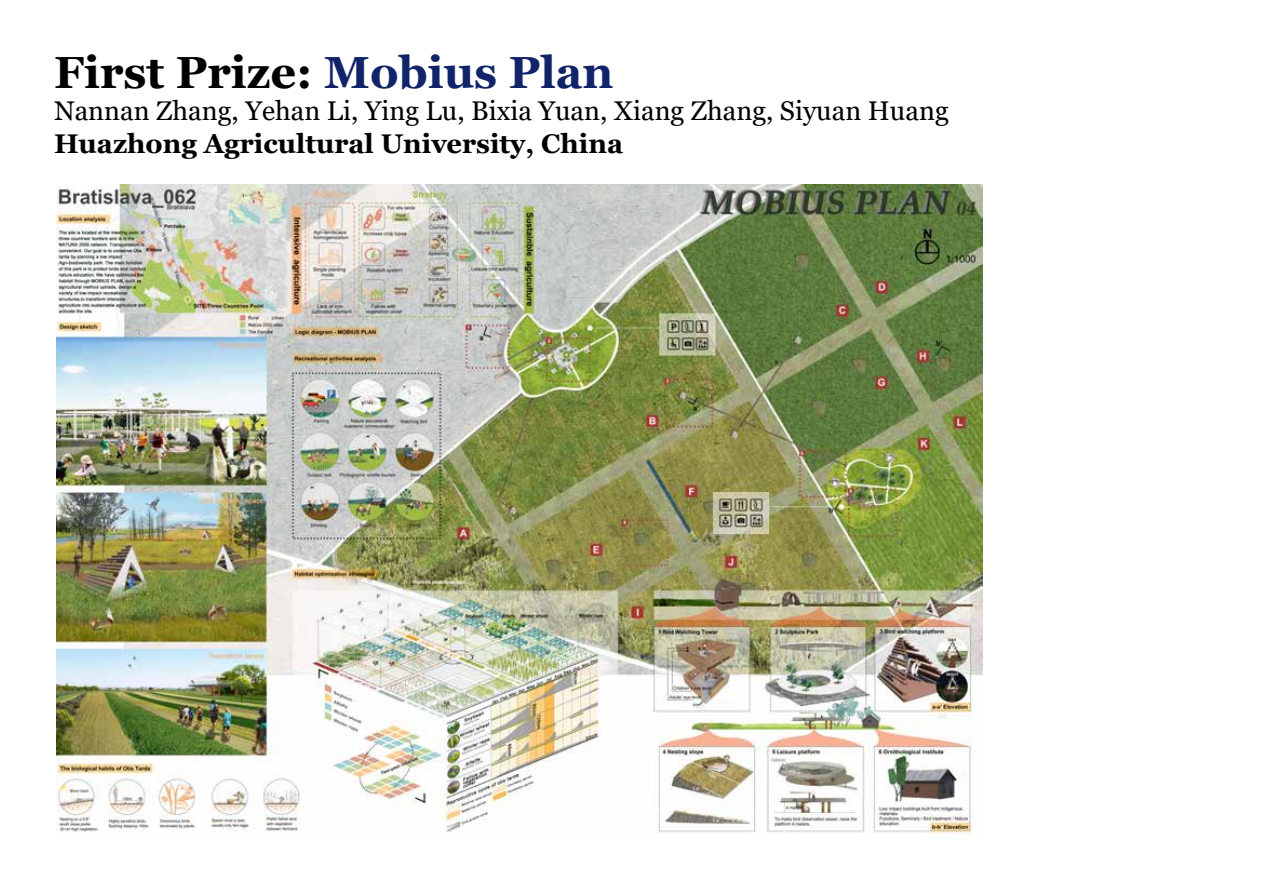
<style>
.page{position:relative;width:1263px;height:893px;background:#fff}
.page>*{position:absolute;margin:0;border:0;box-sizing:border-box;transform-origin:0 0}
.t1{font:700 45px "Georgia";color:#000}
.t2{font:27px "Georgia";color:#000}
.t3{font:700 27px "Georgia";color:#000}
.s1{color:#112369}
</style>
<div class="page">
<img style="left:56px;top:185px;width:926px;height:654px">
<h1 class="t1" style="left:54px;top:44px;width:561px">First Prize: <span class="s1">Mobius Plan</span></h1>
<p class="t2" style="left:54px;top:95px;width:896px">Nannan Zhang, Yehan Li, Ying Lu, Bixia Yuan, Xiang Zhang, Siyuan Huang</p>
<p class="t3" style="left:54px;top:126px;width:571px">Huazhong Agricultural University, China</p>
</div>
